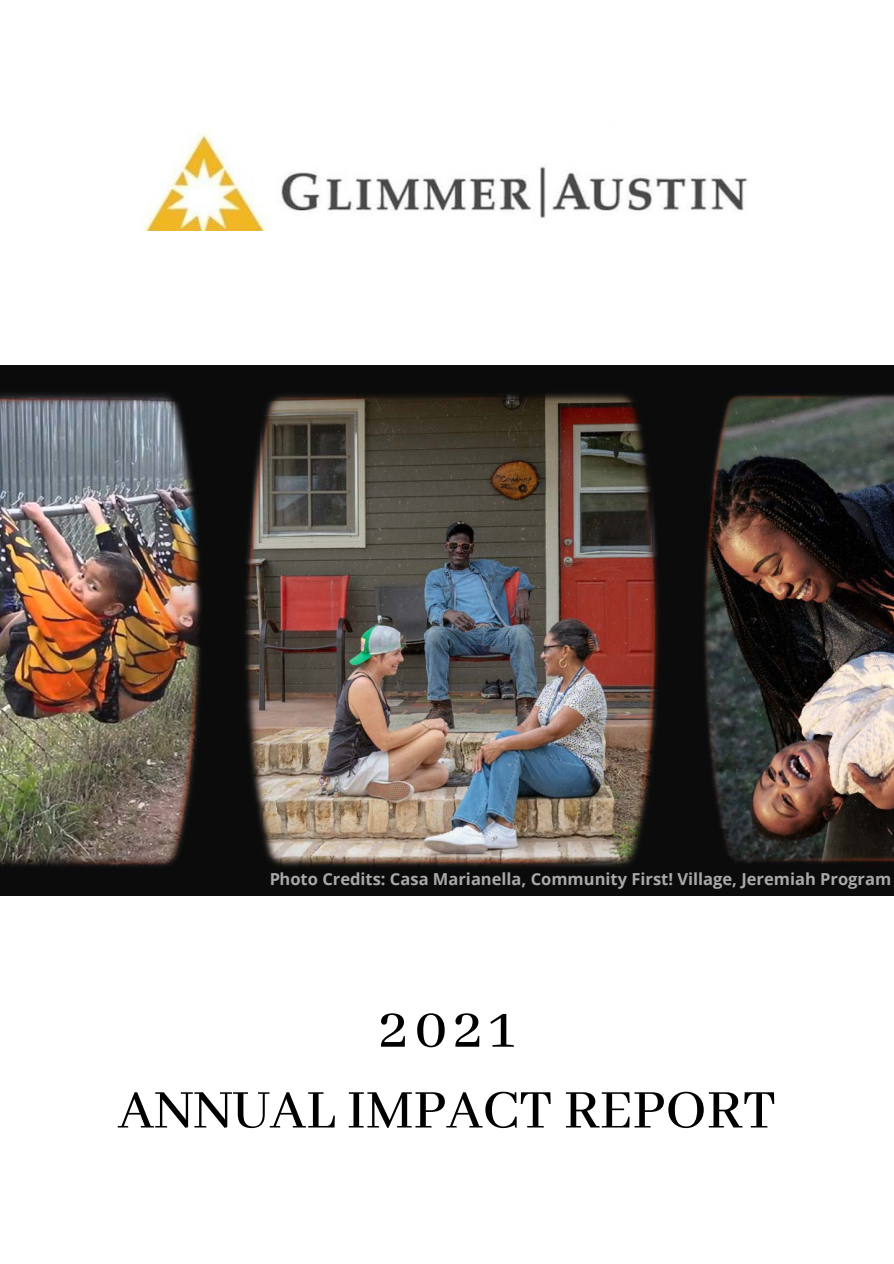
<style>
.page{position:relative;width:894px;height:1264px;background:#fff}
.page>*{position:absolute;margin:0;border:0;box-sizing:border-box;transform-origin:0 0}
.t1{font:500 63px "Abhaya Libre";color:#000}
.t2{font:500 60px "Abhaya Libre";color:#000}
.t3{font:700 16.5px "Open Sans";color:#fff}
</style>
<div class="page">
<img style="left:0;top:365px;width:893px;height:530px">
<img style="left:143px;top:132px;width:605px;height:98px">
<p class="t3" style="left:269px;top:867px;width:623px">Photo Credits: Casa Marianella, Community First! Village, Jeremiah Program</p>
<p class="t1" style="left:379px;top:993px;width:137px">2021</p>
<p class="t2" style="left:118px;top:1077px;width:659px">ANNUAL IMPACT REPORT</p>
</div>
